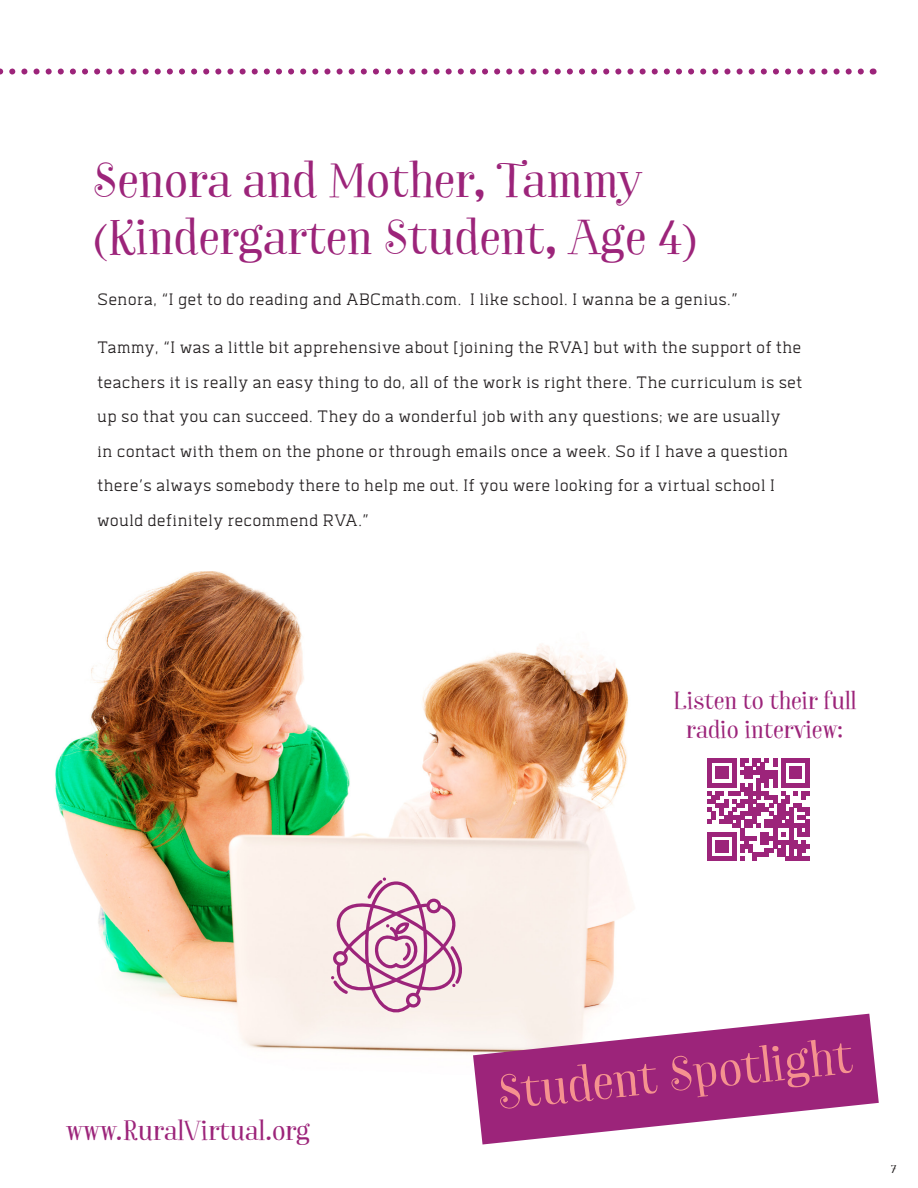
<style>
.page{position:relative;width:918px;height:1188px;background:#fff}
.page>*{position:absolute;margin:0;border:0;box-sizing:border-box;transform-origin:0 0}
.t1{font:48px "Garden Pro";color:#9c247a}
.t2{font:48px "Garden Pro";color:#f5928f}
.t3{font:27px "Garden Pro";color:#9c247a}
.t4{font:24px/28.8px "Garden Pro";color:#9c247a;text-align:center}
.t5{font:300 21px/34.5px "Abula";color:#231f20;scale:.94 1}
.t6{font:12px "Garden Pro";color:#231f20}
</style>
<div class="page">
<img style="left:55px;top:571px;width:576px;height:482px">
<svg style="left:473px;top:1014px;width:406px;height:131px;fill:#9c247a"></svg>
<svg style="left:708px;top:758px;width:102px;height:103px"></svg>
<svg style="left:0;top:69px;width:864px;height:6px"></svg>
<svg style="left:330px;top:877px;width:135px;height:139px"></svg>
<p class="t1" style="left:93px;top:140px;width:550px">Senora and Mother, Tammy</p>
<p class="t1" style="left:93px;top:197px;width:606px">(Kindergarten Student, Age 4)</p>
<p class="t5" style="left:97px;top:282px;width:684px">Senora, “I get to do reading and ABCmath.com. I like school. I wanna be a genius.”</p>
<p class="t5" style="left:97px;top:330px;width:752px">Tammy, “I was a little bit apprehensive about [joining the RVA] but with the support of the teachers it is really an easy thing to do, all of the work is right there. The curriculum is set up so that you can succeed. They do a wonderful job with any questions; we are usually<br>in contact with them on the phone or through emails once a week. So if I have a question there’s always somebody there to help me out. If you were looking for a virtual school I would definitely recommend RVA.”</p>
<p class="t4" style="left:674px;top:686px;width:184px">Listen to their full radio interview:</p>
<p class="t3" style="left:66px;top:1108px;width:246px">www.RuralVirtual.org</p>
<p class="t2" style="left:493px;top:1053px;width:358px;rotate:-6deg">Student Spotlight</p>
<p class="t6" style="left:891px;top:1159px;width:7px">7</p>
</div>
